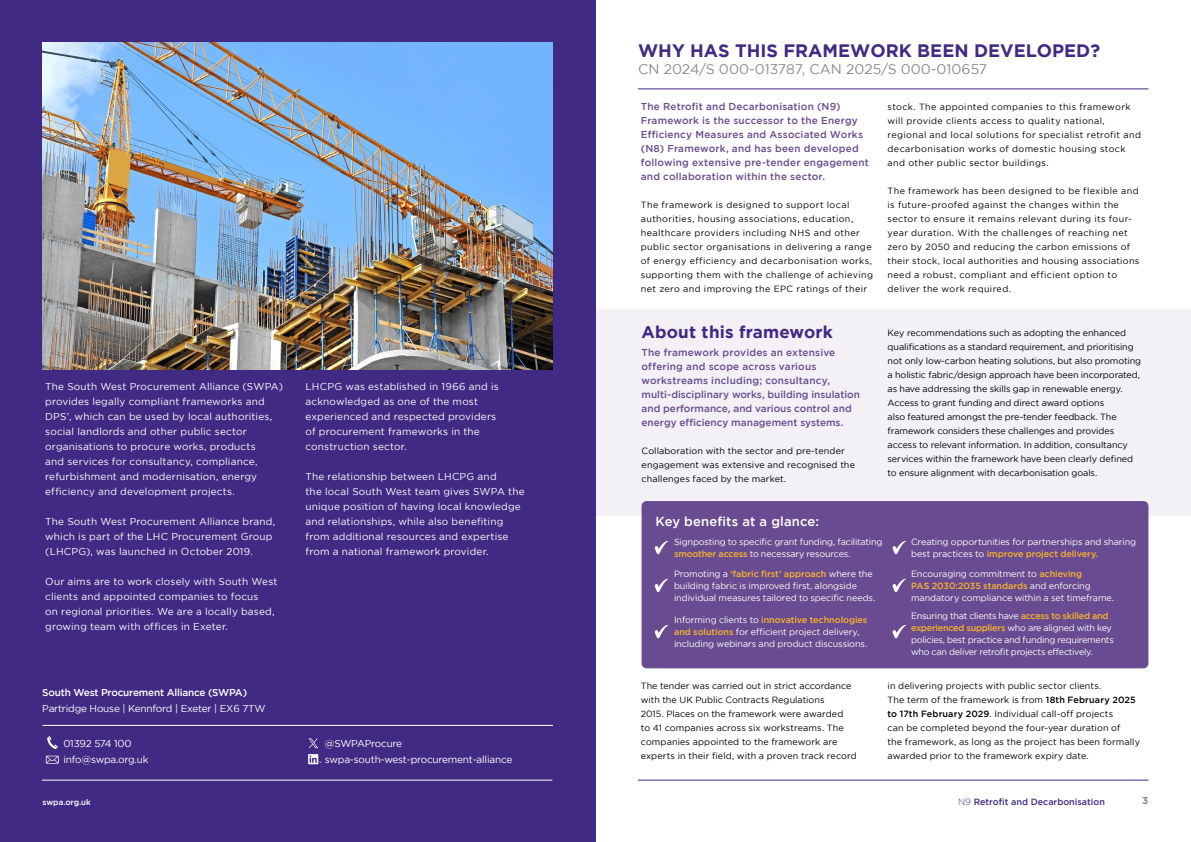
<style>
.page{position:relative;width:1191px;height:842px;background:#fff}
.page>*{position:absolute;margin:0;border:0;box-sizing:border-box;transform-origin:0 0}
.t1{font:700 18px "Gotham";color:#412a83}
.t2{font:700 17px "Gotham";letter-spacing:.01em;color:#412a83}
.t3{font:14px "Gotham";color:#8b8a8e}
.t4{font:500 13px "Gotham";letter-spacing:.01em;color:#fff}
.t5{font:10px/15px "Gotham";letter-spacing:.015em;color:#fff}
.t6{font:500 10px/14px "Gotham";letter-spacing:.02em;color:#684b90}
.t7{font:500 10px/14px "Gotham";letter-spacing:.005em;color:#694c91}
.t8{font:10px/16px "Gotham";letter-spacing:-.02em;color:#fff}
.t9{font:500 10px "Gotham";letter-spacing:-.02em;color:#fff}
.t10{font:700 10px "Gotham";color:#898b8d}
.t11{font:9px/14px "Gotham";letter-spacing:.04em;color:#000}
.t12{font:9px/12px "Gotham";letter-spacing:-.015em;color:#fff}
.t13{font:9px/14px "Gotham";letter-spacing:.015em;color:#000}
.t14{font:9px/14px "Gotham";letter-spacing:-.01em;color:#000}
.t15{font:500 9px "Gotham";color:#412a83}
.t16{font:500 8px "Gotham";color:#fff}
.s1{font-weight:500;color:#f5b22f}
.s2{font-weight:500}
.s3{font-weight:300}
</style>
<div class="page">
<hr style="left:638px;top:780px;width:510px;height:1px;background:#412a83">
<div style="left:595px;top:309px;width:596px;height:207px;background:#f3f0f6"></div>
<div style="left:0;top:0;width:595px;height:842px;background:#412a83"></div>
<hr style="left:42px;top:780px;width:510px;height:1px;background:#fff">
<hr style="left:43px;top:725px;width:510px;height:1px;background:#fff">
<svg style="left:308px;top:754px;width:13px;height:10px"></svg>
<svg style="left:47px;top:736px;width:11px;height:13px"></svg>
<svg style="left:46px;top:756px;width:13px;height:8px"></svg>
<svg style="left:309px;top:738px;width:9px;height:10px"></svg>
<hr style="left:638px;top:88px;width:510px;height:1px;background:#412a83">
<div style="left:641px;top:501px;width:507px;height:167px;background:#684b90;border-radius:5px"></div>
<svg style="left:655px;top:541px;width:13px;height:14px"></svg>
<svg style="left:655px;top:578px;width:13px;height:14px"></svg>
<svg style="left:655px;top:625px;width:13px;height:14px"></svg>
<svg style="left:892px;top:578px;width:14px;height:14px"></svg>
<svg style="left:892px;top:541px;width:14px;height:14px"></svg>
<svg style="left:892px;top:625px;width:14px;height:14px"></svg>
<img style="left:43px;top:43px;width:510px;height:327px">
<p class="t5" style="left:45px;top:379px;width:239px">The South West Procurement Alliance (SWPA) provides legally compliant frameworks and DPS’, which can be used by local authorities, social landlords and other public sector organisations to procure works, products<br>and services for consultancy, compliance, refurbishment and modernisation, energy efficiency and development projects.</p>
<p class="t5" style="left:45px;top:514px;width:232px">The South West Procurement Alliance brand, which is part of the LHC Procurement Group (LHCPG), was launched in October 2019.</p>
<p class="t5" style="left:45px;top:574px;width:234px">Our aims are to work closely with South West clients and appointed companies to focus<br>on regional priorities. We are a locally based, growing team with offices in Exeter.</p>
<p class="t5" style="left:305px;top:379px;width:195px">LHCPG was established in 1966 and is acknowledged as one of the most experienced and respected providers of procurement frameworks in the construction sector.</p>
<p class="t5" style="left:305px;top:469px;width:221px">The relationship between LHCPG and<br>the local South West team gives SWPA the unique position of having local knowledge and relationships, while also benefiting from additional resources and expertise from a national framework provider.</p>
<p class="t9" style="left:42px;top:686px;width:206px">South West Procurement Alliance (SWPA)</p>
<p class="t8" style="left:42px;top:700px;width:225px">Partridge House | Kennford | Exeter | EX6 7TW</p>
<p class="t8" style="left:63px;top:736px;width:86px">01392 574 100 info@swpa.org.uk</p>
<p class="t8" style="left:325px;top:735px;width:189px">@SWPAProcure swpa-south-west-procurement-alliance</p>
<p class="t16" style="left:43px;top:797px;width:50px">swpa.org.uk</p>
<h1 class="t1" style="left:638px;top:40px;width:463px">WHY HAS THIS FRAMEWORK BEEN DEVELOPED?</h1>
<h3 class="t3" style="left:638px;top:62px;width:350px">CN 2024/S 000-013787, CAN 2025/S 000-010657</h3>
<p class="t6" style="left:641px;top:99px;width:230px">The Retrofit and Decarbonisation (N9)<br>Framework is the successor to the Energy Efficiency Measures and Associated Works (N8) Framework, and has been developed following extensive pre-tender engagement and collaboration within the sector.</p>
<p class="t11" style="left:641px;top:197px;width:234px">The framework is designed to support local authorities, housing associations, education, healthcare providers including NHS and other public sector organisations in delivering a range of energy efficiency and decarbonisation works, supporting them with the challenge of achieving net zero and improving the EPC ratings of their</p>
<p class="t11" style="left:887px;top:99px;width:255px">stock. The appointed companies to this framework will provide clients access to quality national, regional and local solutions for specialist retrofit and decarbonisation works of domestic housing stock and other public sector buildings.</p>
<p class="t11" style="left:887px;top:184px;width:253px">The framework has been designed to be flexible and is future-proofed against the changes within the sector to ensure it remains relevant during its four&shy;year duration. With the challenges of reaching net zero by 2050 and reducing the carbon emissions of their stock, local authorities and housing associations need a robust, compliant and efficient option to deliver the work required.</p>
<h2 class="t2" style="left:641px;top:322px;width:193px">About this framework</h2>
<p class="t7" style="left:641px;top:345px;width:220px">The framework provides an extensive offering and scope across various workstreams including; consultancy, multi-disciplinary works, building insulation and performance, and various control and energy efficiency management systems.</p>
<p class="t13" style="left:641px;top:444px;width:215px">Collaboration with the sector and pre-tender engagement was extensive and recognised the challenges faced by the market.</p>
<h3 class="t4" style="left:655px;top:514px;width:165px">Key benefits at a glance:</h3>
<p class="t14" style="left:887px;top:326px;width:255px">Key recommendations such as adopting the enhanced qualifications as a standard requirement, and prioritising not only low-carbon heating solutions, but also promoting a holistic fabric/design approach have been incorporated, as have addressing the skills gap in renewable energy.<br>Access to grant funding and direct award options<br>also featured amongst the pre-tender feedback. The framework considers these challenges and provides access to relevant information. In addition, consultancy services within the framework have been clearly defined to ensure alignment with decarbonisation goals.</p>
<p class="t12" style="left:674px;top:535px;width:210px">Signposting to specific grant funding, facilitating <span class="s1">smoother access</span> to necessary resources.</p>
<p class="t12" style="left:674px;top:567px;width:203px">Promoting a <span class="s1">‘fabric first’ approach</span> where the building fabric is improved first, alongside individual measures tailored to specific needs.</p>
<p class="t12" style="left:674px;top:614px;width:195px">Informing clients to <span class="s1">innovative technologies and solutions</span> for efficient project delivery, including webinars and product discussions.</p>
<p class="t12" style="left:911px;top:535px;width:227px">Creating opportunities for partnerships and sharing best practices to <span class="s1">improve project delivery.</span></p>
<p class="t12" style="left:911px;top:567px;width:204px">Encouraging commitment to <span class="s1">achieving<br>PAS 2030:2035 standards</span> and enforcing mandatory compliance within a set timeframe.</p>
<p class="t12" style="left:911px;top:610px;width:204px">Ensuring that clients have <span class="s1">access to skilled and experienced suppliers</span> who are aligned with key policies, best practice and funding requirements who can deliver retrofit projects effectively.</p>
<p class="t13" style="left:641px;top:678px;width:217px">The tender was carried out in strict accordance with the UK Public Contracts Regulations<br>2015. Places on the framework were awarded<br>to 41 companies across six workstreams. The companies appointed to the framework are experts in their field, with a proven track record</p>
<p class="t13" style="left:887px;top:678px;width:254px">in delivering projects with public sector clients.<br>The term of the framework is from <span class="s2">18th February 2025 to 17th February 2029</span>. Individual call-off projects<br>can be completed beyond the four-year duration of<br>the framework, as long as the project has been formally awarded prior to the framework expiry date.</p>
<p class="t15" style="left:958px;top:796px;width:148px"><span class="s3">N9</span> Retrofit and Decarbonisation</p>
<p class="t10" style="left:1142px;top:795px;width:8px">3</p>
</div>
